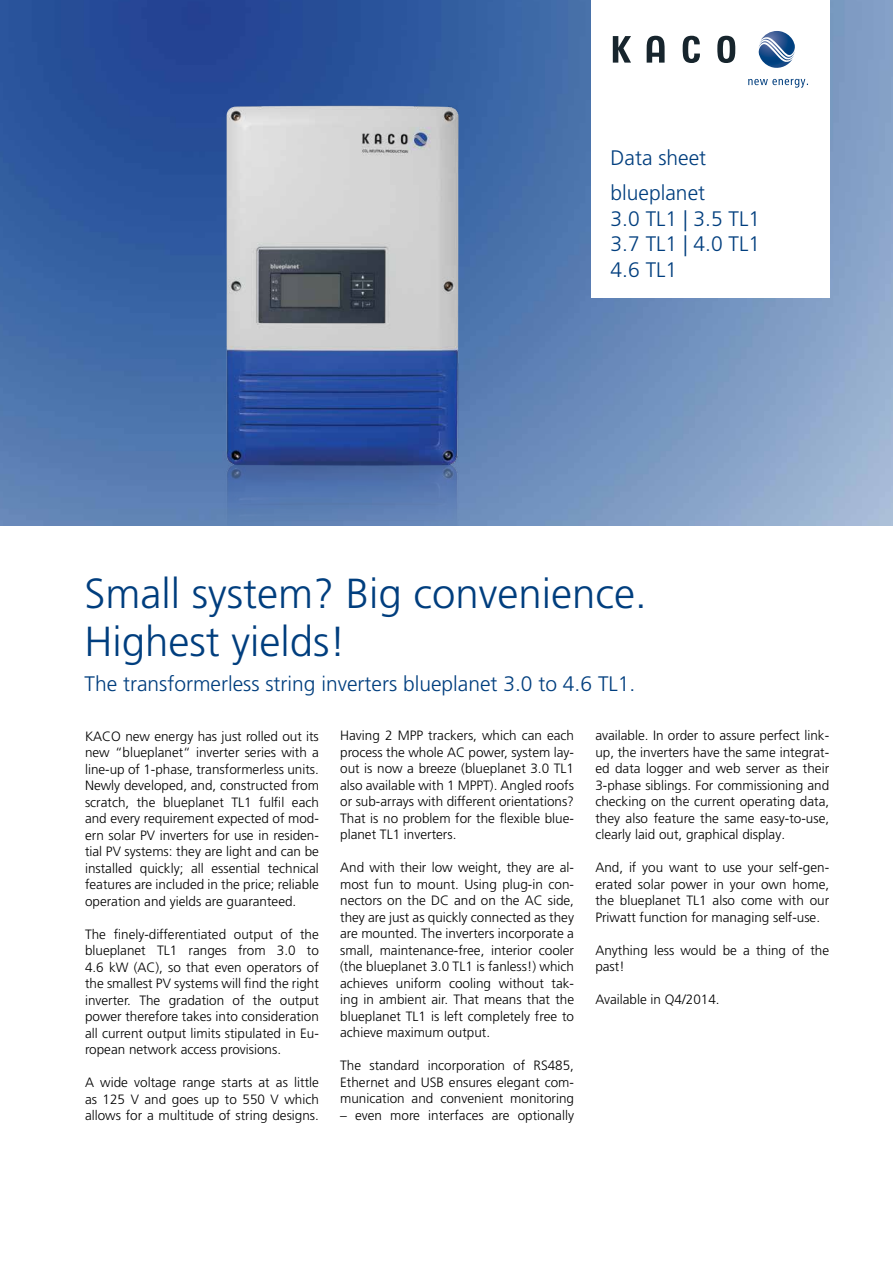
<style>
.page{position:relative;width:893px;height:1263px;background:#fff}
.page>*{position:absolute;margin:0;border:0;box-sizing:border-box;transform-origin:0 0}
.t1{font:300 42px/48px "Frutiger LT Pro";color:#003e7e}
.t2{font:300 21px/25.5px "Frutiger LT Pro";color:#003e7e}
.t3{font:300 13.5px/16.5px "Frutiger LT Pro";color:#000;text-align:justify}
</style>
<div class="page">
<img style="left:0;top:0;width:893px;height:526px">
<img style="left:212px;top:106px;width:261px;height:420px">
<div style="left:591px;top:0;width:238px;height:298px;background:#fff"></div>
<svg style="left:613px;top:36px;width:122px;height:27px"></svg>
<svg style="left:758px;top:31px;width:37px;height:37px"></svg>
<svg style="left:748px;top:79px;width:60px;height:9px"></svg>
<h2 class="t2" style="left:611px;top:145px;width:97px">Data sheet</h2>
<h2 class="t2" style="left:611px;top:180px;width:151px">blueplanet<br>3.0 TL1 | 3.5 TL1<br>3.7 TL1 | 4.0 TL1<br>4.6 TL1</h2>
<h1 class="t1" style="left:85px;top:570px;width:564px">Small system? Big convenience.<br>Highest yields!</h1>
<h2 class="t2" style="left:85px;top:671px;width:552px">The transformerless string inverters blueplanet 3.0 to 4.6 TL1.</h2>
<p class="t3" style="left:85px;top:728px;width:235px">KACO new energy has just rolled out its new “blueplanet“ inverter series with a line-up of 1-phase, transformerless units.<br>Newly developed, and, constructed from scratch, the blueplanet TL1 fulfil each and every requirement expected of mod&shy;ern solar PV inverters for use in residen&shy;tial PV systems: they are light and can be installed quickly; all essential technical features are included in the price; reliable operation and yields are guaranteed.</p>
<p class="t3" style="left:85px;top:926px;width:235px">The finely-differentiated output of the blueplanet TL1 ranges from 3.0 to 4.6 kW (AC), so that even operators of the smallest PV systems will find the right inverter. The gradation of the output power therefore takes into consideration all current output limits stipulated in Eu&shy;ropean network access provisions.</p>
<p class="t3" style="left:85px;top:1074px;width:235px">A wide voltage range starts at as little as 125 V and goes up to 550 V which allows for a multitude of string designs.</p>
<p class="t3" style="left:595px;top:728px;width:235px">available. In order to assure perfect link&shy;up, the inverters have the same integrat&shy;ed data logger and web server as their 3-phase siblings. For commissioning and checking on the current operating data, they also feature the same easy-to-use, clearly laid out, graphical display.</p>
<p class="t3" style="left:595px;top:859px;width:235px">And, if you want to use your self-gen&shy;erated solar power in your own home, the blueplanet TL1 also come with our Priwatt function for managing self-use.</p>
<p class="t3" style="left:595px;top:942px;width:235px">Anything less would be a thing of the past!</p>
<p class="t3" style="left:595px;top:991px;width:126px">Available in Q4/2014.</p>
<p class="t3" style="left:340px;top:728px;width:235px">Having 2 MPP trackers, which can each process the whole AC power, system lay&shy;out is now a breeze (blueplanet 3.0 TL1 also available with 1 MPPT). Angled roofs or sub-arrays with different orientations?<br>That is no problem for the flexible blue&shy;planet TL1 inverters.</p>
<p class="t3" style="left:340px;top:860px;width:235px">And with their low weight, they are al&shy;most fun to mount. Using plug-in con&shy;nectors on the DC and on the AC side, they are just as quickly connected as they are mounted. The inverters incorporate a small, maintenance-free, interior cooler (the blueplanet 3.0 TL1 is fanless!) which achieves uniform cooling without tak&shy;ing in ambient air. That means that the blueplanet TL1 is left completely free to achieve maximum output.</p>
<p class="t3" style="left:340px;top:1058px;width:235px">The standard incorporation of RS485, Ethernet and USB ensures elegant com&shy;munication and convenient monitoring</p>
<p class="t3" style="left:340px;top:1107px;width:235px">– even more interfaces are optionally</p>
</div>
